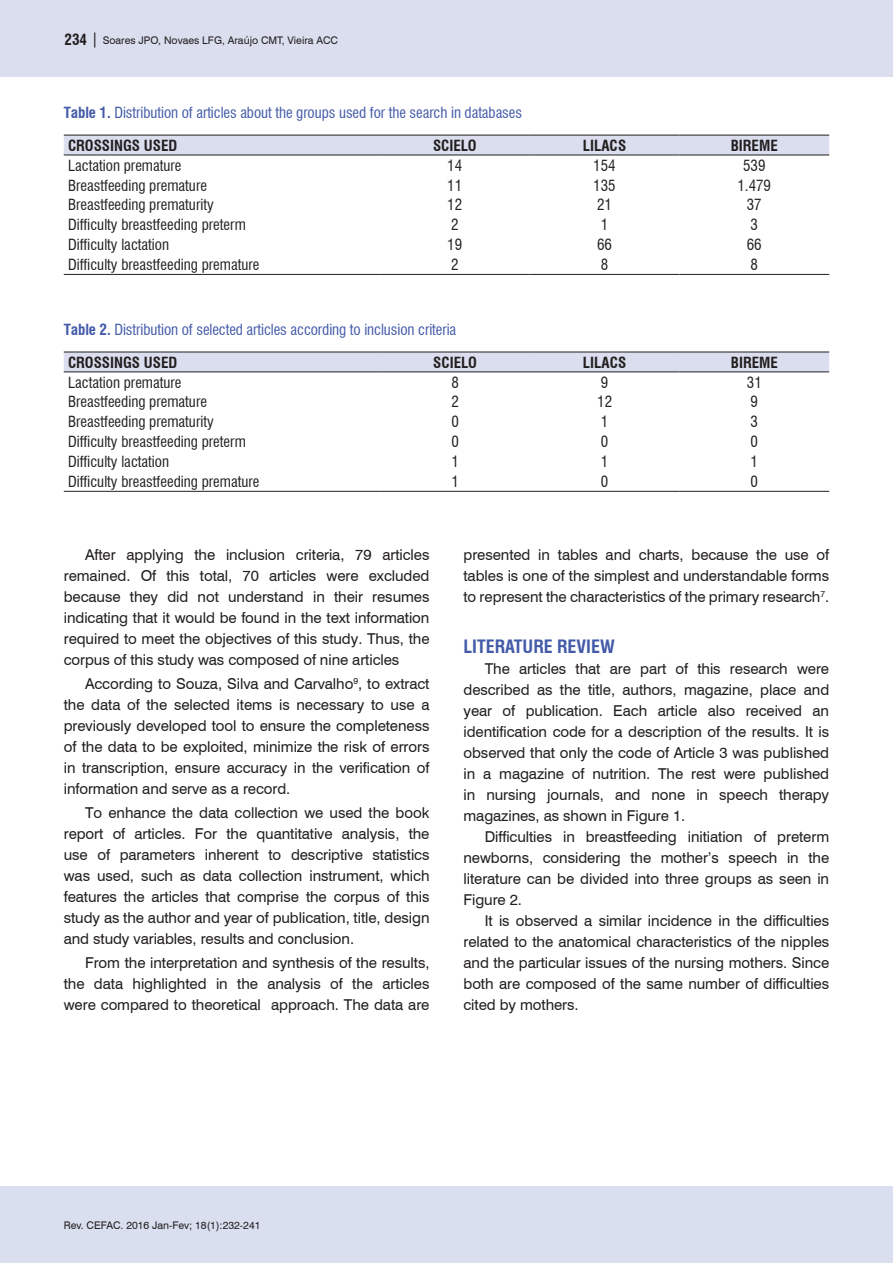
<style>
.page{position:relative;width:893px;height:1263px;background:#fff}
.page>*{position:absolute;margin:0;border:0;box-sizing:border-box;transform-origin:0 0}
.Nivel_1{font:700 condensed 18px "Swiss 721 BT";color:#435aa8}
.Corpo_do_texto_INGL{font:15px/21px "Swiss 721 BT";letter-spacing:-.005em;color:#231f20;text-align:justify}
.Texto_tabelas{font:condensed 15px "Swiss 721 BT";color:#231f20}
.Titulo_tabelas_e_gr{font:condensed 15px "Swiss 721 BT";letter-spacing:-.005em;color:#435aa8}
.Texto_tabelas-2{font:700 condensed 15px "Swiss 721 BT";color:#231f20}
.Cabeço_autor_esquer{font:10.5px "Swiss 721 BT";color:#231f20}
.Legenda_b_esquerdo{font:10.5px "Swiss 721 BT";color:#231f20}
.s1{font-weight:700;font-stretch:condensed;font-size:15px}
.s2{font-size:15px}
.s3{font-weight:700}
</style>
<div class="page">
<div style="left:0;top:0;width:893px;height:77px;background:#dadeee"></div>
<div style="left:0;top:1186px;width:893px;height:77px;background:#d9dfef"></div>
<div style="left:64px;top:136px;width:765px;height:19px;background:#dadeee"></div>
<hr style="left:64px;top:274px;width:316px;height:1px;background:#231f20">
<hr style="left:380px;top:274px;width:150px;height:1px;background:#231f20">
<hr style="left:530px;top:274px;width:149px;height:1px;background:#231f20">
<hr style="left:679px;top:274px;width:150px;height:1px;background:#231f20">
<hr style="left:64px;top:135px;width:316px;height:1px;background:#231f20">
<hr style="left:380px;top:135px;width:150px;height:1px;background:#231f20">
<hr style="left:530px;top:135px;width:149px;height:1px;background:#231f20">
<hr style="left:679px;top:135px;width:150px;height:1px;background:#231f20">
<hr style="left:64px;top:155px;width:316px;height:1px;background:#231f20">
<hr style="left:380px;top:155px;width:150px;height:1px;background:#231f20">
<hr style="left:530px;top:155px;width:149px;height:1px;background:#231f20">
<hr style="left:679px;top:155px;width:150px;height:1px;background:#231f20">
<div style="left:64px;top:353px;width:765px;height:18px;background:#dadeee"></div>
<hr style="left:64px;top:491px;width:316px;height:1px;background:#231f20">
<hr style="left:380px;top:491px;width:150px;height:1px;background:#231f20">
<hr style="left:530px;top:491px;width:149px;height:1px;background:#231f20">
<hr style="left:679px;top:491px;width:150px;height:1px;background:#231f20">
<hr style="left:64px;top:352px;width:316px;height:1px;background:#231f20">
<hr style="left:380px;top:352px;width:150px;height:1px;background:#231f20">
<hr style="left:530px;top:352px;width:149px;height:1px;background:#231f20">
<hr style="left:679px;top:352px;width:150px;height:1px;background:#231f20">
<hr style="left:64px;top:371px;width:316px;height:1px;background:#231f20">
<hr style="left:380px;top:371px;width:150px;height:1px;background:#231f20">
<hr style="left:530px;top:371px;width:149px;height:1px;background:#231f20">
<hr style="left:679px;top:371px;width:150px;height:1px;background:#231f20">
<p class="Cabeço_autor_esquer" style="left:65px;top:33px;width:275px"><span class="s1">234</span> <span class="s2">|</span> Soares JPO, Novaes LFG, Araújo CMT, Vieira ACC</p>
<p class="Titulo_tabelas_e_gr" style="left:64px;top:103px;width:460px"><span class="s3">Table 1.</span> Distribution of articles about the groups used for the search in databases</p>
<p class="Texto_tabelas-2" style="left:68px;top:136px;width:111px">CROSSINGS USED</p>
<p class="Texto_tabelas-2" style="left:433px;top:136px;width:45px">SCIELO</p>
<p class="Texto_tabelas-2" style="left:583px;top:136px;width:45px">LILACS</p>
<p class="Texto_tabelas-2" style="left:731px;top:136px;width:49px">BIREME</p>
<p class="Texto_tabelas" style="left:68px;top:156px;width:115px">Lactation premature</p>
<p class="Texto_tabelas" style="left:447px;top:156px;width:16px">14</p>
<p class="Texto_tabelas" style="left:593px;top:156px;width:24px">154</p>
<p class="Texto_tabelas" style="left:743px;top:156px;width:24px">539</p>
<p class="Texto_tabelas" style="left:68px;top:176px;width:140px">Breastfeeding premature</p>
<p class="Texto_tabelas" style="left:447px;top:176px;width:16px">11</p>
<p class="Texto_tabelas" style="left:593px;top:176px;width:24px">135</p>
<p class="Texto_tabelas" style="left:737px;top:176px;width:35px">1.479</p>
<p class="Texto_tabelas" style="left:68px;top:196px;width:147px">Breastfeeding prematurity</p>
<p class="Texto_tabelas" style="left:447px;top:196px;width:16px">12</p>
<p class="Texto_tabelas" style="left:597px;top:196px;width:16px">21</p>
<p class="Texto_tabelas" style="left:747px;top:196px;width:16px">37</p>
<p class="Texto_tabelas" style="left:68px;top:216px;width:179px">Difficulty breastfeeding preterm</p>
<p class="Texto_tabelas" style="left:451px;top:216px;width:9px">2</p>
<p class="Texto_tabelas" style="left:601px;top:216px;width:9px">1</p>
<p class="Texto_tabelas" style="left:751px;top:216px;width:9px">3</p>
<p class="Texto_tabelas" style="left:68px;top:236px;width:103px">Difficulty lactation</p>
<p class="Texto_tabelas" style="left:447px;top:236px;width:16px">19</p>
<p class="Texto_tabelas" style="left:597px;top:236px;width:16px">66</p>
<p class="Texto_tabelas" style="left:747px;top:236px;width:16px">66</p>
<p class="Texto_tabelas" style="left:68px;top:256px;width:193px">Difficulty breastfeeding premature</p>
<p class="Texto_tabelas" style="left:451px;top:256px;width:9px">2</p>
<p class="Texto_tabelas" style="left:601px;top:256px;width:9px">8</p>
<p class="Texto_tabelas" style="left:751px;top:256px;width:9px">8</p>
<p class="Titulo_tabelas_e_gr" style="left:64px;top:320px;width:394px"><span class="s3">Table 2.</span> Distribution of selected articles according to inclusion criteria</p>
<p class="Texto_tabelas-2" style="left:68px;top:353px;width:111px">CROSSINGS USED</p>
<p class="Texto_tabelas-2" style="left:433px;top:353px;width:45px">SCIELO</p>
<p class="Texto_tabelas-2" style="left:583px;top:353px;width:45px">LILACS</p>
<p class="Texto_tabelas-2" style="left:731px;top:353px;width:49px">BIREME</p>
<p class="Texto_tabelas" style="left:68px;top:373px;width:115px">Lactation premature</p>
<p class="Texto_tabelas" style="left:451px;top:373px;width:9px">8</p>
<p class="Texto_tabelas" style="left:601px;top:373px;width:9px">9</p>
<p class="Texto_tabelas" style="left:747px;top:373px;width:16px">31</p>
<p class="Texto_tabelas" style="left:68px;top:393px;width:140px">Breastfeeding premature</p>
<p class="Texto_tabelas" style="left:451px;top:393px;width:9px">2</p>
<p class="Texto_tabelas" style="left:597px;top:393px;width:16px">12</p>
<p class="Texto_tabelas" style="left:751px;top:393px;width:9px">9</p>
<p class="Texto_tabelas" style="left:68px;top:413px;width:147px">Breastfeeding prematurity</p>
<p class="Texto_tabelas" style="left:451px;top:413px;width:9px">0</p>
<p class="Texto_tabelas" style="left:601px;top:413px;width:9px">1</p>
<p class="Texto_tabelas" style="left:751px;top:413px;width:9px">3</p>
<p class="Texto_tabelas" style="left:68px;top:433px;width:179px">Difficulty breastfeeding preterm</p>
<p class="Texto_tabelas" style="left:451px;top:433px;width:9px">0</p>
<p class="Texto_tabelas" style="left:601px;top:433px;width:9px">0</p>
<p class="Texto_tabelas" style="left:751px;top:433px;width:9px">0</p>
<p class="Texto_tabelas" style="left:68px;top:453px;width:103px">Difficulty lactation</p>
<p class="Texto_tabelas" style="left:451px;top:453px;width:9px">1</p>
<p class="Texto_tabelas" style="left:601px;top:453px;width:9px">1</p>
<p class="Texto_tabelas" style="left:751px;top:453px;width:9px">1</p>
<p class="Texto_tabelas" style="left:68px;top:473px;width:193px">Difficulty breastfeeding premature</p>
<p class="Texto_tabelas" style="left:451px;top:473px;width:9px">1</p>
<p class="Texto_tabelas" style="left:601px;top:473px;width:9px">0</p>
<p class="Texto_tabelas" style="left:751px;top:473px;width:9px">0</p>
<p class="Corpo_do_texto_INGL" style="left:64px;top:543px;width:367px;text-indent:21px">After applying the inclusion criteria, 79 articles remained. Of this total, 70 articles were excluded because they did not understand in their resumes indicating that it would be found in the text information required to meet the objectives of this study. Thus, the corpus of this study was composed of nine articles</p>
<p class="Corpo_do_texto_INGL" style="left:64px;top:673px;width:367px;text-indent:21px">According to Souza, Silva and Carvalho<sup>9</sup>, to extract the data of the selected items is necessary to use a previously developed tool to ensure the completeness of the data to be exploited, minimize the risk of errors in transcription, ensure accuracy in the verification of information and serve as a record.</p>
<p class="Corpo_do_texto_INGL" style="left:64px;top:802px;width:367px;text-indent:21px">To enhance the data collection we used the book report of articles. For the quantitative analysis, the use of parameters inherent to descriptive statistics was used, such as data collection instrument, which features the articles that comprise the corpus of this study as the author and year of publication, title, design and study variables, results and conclusion.</p>
<p class="Corpo_do_texto_INGL" style="left:64px;top:952px;width:367px;text-indent:21px">From the interpretation and synthesis of the results, the data highlighted in the analysis of the articles were compared to theoretical approach. The data are</p>
<p class="Corpo_do_texto_INGL" style="left:463px;top:543px;width:367px">presented in tables and charts, because the use of tables is one of the simplest and understandable forms to represent the characteristics of the primary research<sup>7</sup>.</p>
<p class="Nivel_1" style="left:463px;top:636px;width:153px">LITERATURE REVIEW</p>
<p class="Corpo_do_texto_INGL" style="left:463px;top:658px;width:367px;text-indent:21px">The articles that are part of this research were described as the title, authors, magazine, place and year of publication. Each article also received an identification code for a description of the results. It is observed that only the code of Article 3 was published in a magazine of nutrition. The rest were published in nursing journals, and none in speech therapy magazines, as shown in Figure 1.</p>
<p class="Corpo_do_texto_INGL" style="left:463px;top:826px;width:367px;text-indent:21px">Difficulties in breastfeeding initiation of preterm newborns, considering the mother’s speech in the literature can be divided into three groups as seen in Figure 2.</p>
<p class="Corpo_do_texto_INGL" style="left:463px;top:910px;width:367px;text-indent:21px">It is observed a similar incidence in the difficulties related to the anatomical characteristics of the nipples and the particular issues of the nursing mothers. Since both are composed of the same number of difficulties cited by mothers.</p>
<p class="Legenda_b_esquerdo" style="left:64px;top:1218px;width:198px">Rev. CEFAC. 2016 Jan-Fev; 18(1):232-241</p>
</div>
